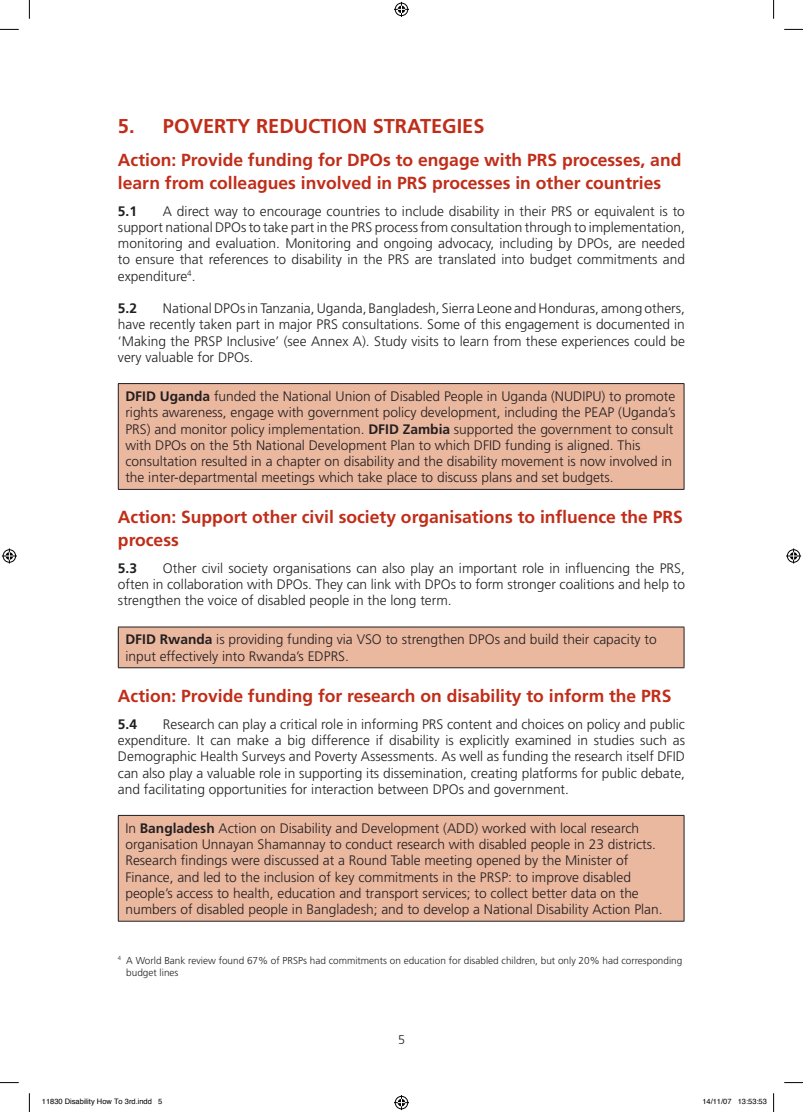
<style>
.page{position:relative;width:803px;height:1112px;background:#fff}
.page>*{position:absolute;margin:0;border:0;box-sizing:border-box;transform-origin:0 0}
.t1{font:700 20px "Frutiger LT Std";color:#c02d19}
.t2{font:700 17.5px/22.5px "Frutiger LT Std";color:#c02d19}
.t3{font:300 13.75px/16.2px "Frutiger LT Std";color:#231f20;text-align:justify}
.t4{font:700 13.75px "Frutiger LT Std";color:#231f20}
.t5{font:300 12.5px "Frutiger LT Std";color:#231f20}
.t6{font:300 10px/12.5px "Frutiger LT Std";color:#231f20}
.t7{font:7.5px "Helvetica";color:#000}
.s1{font-weight:700}
</style>
<div class="page">
<div style="left:118px;top:383px;width:566px;height:106px;background:#eab79f"></div>
<hr style="left:118px;top:383px;width:566px;height:1px;background:#231f20">
<hr style="left:118px;top:384px;width:1px;height:105px;background:#231f20">
<hr style="left:684px;top:384px;width:1px;height:105px;background:#231f20">
<hr style="left:118px;top:489px;width:566px;height:1px;background:#231f20">
<div style="left:118px;top:627px;width:566px;height:40px;background:#eab79f"></div>
<hr style="left:118px;top:626px;width:566px;height:1px;background:#231f20">
<hr style="left:118px;top:627px;width:1px;height:40px;background:#231f20">
<hr style="left:684px;top:627px;width:1px;height:40px;background:#231f20">
<hr style="left:118px;top:667px;width:566px;height:1px;background:#231f20">
<div style="left:118px;top:815px;width:566px;height:106px;background:#eab79f"></div>
<hr style="left:118px;top:814px;width:566px;height:1px;background:#231f20">
<hr style="left:118px;top:815px;width:1px;height:105px;background:#231f20">
<hr style="left:684px;top:815px;width:1px;height:105px;background:#231f20">
<hr style="left:118px;top:920px;width:566px;height:1px;background:#231f20">
<svg style="left:0;top:29px;width:19px;height:1px"></svg>
<svg style="left:784px;top:29px;width:19px;height:1px"></svg>
<svg style="left:0;top:1082px;width:19px;height:1px"></svg>
<svg style="left:784px;top:1082px;width:19px;height:1px"></svg>
<svg style="left:29px;top:0;width:1px;height:19px"></svg>
<svg style="left:29px;top:1093px;width:1px;height:18px"></svg>
<svg style="left:773px;top:0;width:1px;height:19px"></svg>
<svg style="left:773px;top:1093px;width:1px;height:18px"></svg>
<svg style="left:394px;top:2px;width:15px;height:15px"></svg>
<svg style="left:394px;top:1095px;width:15px;height:14px"></svg>
<svg style="left:2px;top:548px;width:15px;height:15px"></svg>
<svg style="left:786px;top:548px;width:15px;height:15px"></svg>
<h1 class="t1" style="left:118px;top:114px;width:151px">5. Poverty Red</h1>
<h1 class="t1" style="left:294px;top:114px;width:27px">uction</h1>
<h1 class="t1" style="left:373px;top:114px;width:59px">St rategies</h1>
<p class="t2" style="left:118px;top:149px;width:565px">Action: Provide funding for DPOs to engage with PRS processes, and learn from colleagues involved in PRS processes in other countries</p>
<p class="t4" style="left:118px;top:203px;width:21px">5.1</p>
<p class="t3" style="left:118px;top:203px;width:568px;text-indent:45px">A direct way to encourage countries to include disability in their PRS or equivalent is to support national DPOs to take part in the PRS process from consultation through to implementation, monitoring and evaluation. Monitoring and ongoing advocacy, including by DPOs, are needed to ensure that references to disability in the PRS are translated into budget commitments and expenditure<sup>4</sup>.</p>
<p class="t4" style="left:118px;top:300px;width:21px">5.2</p>
<p class="t3" style="left:118px;top:300px;width:568px;text-indent:45px">National DPOs in Tanzania, Uganda, Bangladesh, Sierra Leone and Honduras, among others, have recently taken part in major PRS consultations. Some of this engagement is documented in ‘Making the PRSP Inclusive’ (see Annex A). Study visits to learn from these experiences could be very valuable for DPOs.</p>
<p class="t3" style="left:125px;top:388px;width:552px;text-align:left"><span class="s1">DFID Uganda</span> funded the National Union of Disabled People in Uganda (NUDIPU) to promote rights awareness, engage with government policy development, including the PEAP (Uganda’s PRS) and monitor policy implementation. <span class="s1">DFID Zambia</span> supported the government to consult with DPOs on the 5th National Development Plan to which DFID funding is aligned. This consultation resulted in a chapter on disability and the disability movement is now involved in the inter-departmental meetings which take place to discuss plans and set budgets.</p>
<p class="t2" style="left:118px;top:506px;width:566px">Action: Support other civil society organisations to influence the PRS process</p>
<p class="t4" style="left:118px;top:560px;width:21px">5.3</p>
<p class="t3" style="left:118px;top:560px;width:568px;text-indent:45px">Other civil society organisations can also play an important role in influencing the PRS, often in collaboration with DPOs. They can link with DPOs to form stronger coalitions and help to strengthen the voice of disabled people in the long term.</p>
<p class="t3" style="left:125px;top:631px;width:533px"><span class="s1">DFID Rwanda</span> is providing funding via VSO to strengthen DPOs and build their capacity to input effectively into Rwanda’s EDPRS.</p>
<p class="t2" style="left:118px;top:684px;width:555px">Action: Provide funding for research on disability to inform the PRS</p>
<p class="t4" style="left:118px;top:715px;width:21px">5.4</p>
<p class="t3" style="left:118px;top:716px;width:568px;text-indent:45px">Research can play a critical role in informing PRS content and choices on policy and public expenditure. It can make a big difference if disability is explicitly examined in studies such as Demographic Health Surveys and Poverty Assessments. As well as funding the research itself DFID can also play a valuable role in supporting its dissemination, creating platforms for public debate, and facilitating opportunities for interaction between DPOs and government.</p>
<p class="t3" style="left:125px;top:819px;width:539px;text-align:left">In <span class="s1">Bangladesh</span> Action on Disability and Development (ADD) worked with local research organisation Unnayan Shamannay to conduct research with disabled people in 23 districts.<br>Research findings were discussed at a Round Table meeting opened by the Minister of Finance, and led to the inclusion of key commitments in the PRSP: to improve disabled people’s access to health, education and transport services; to collect better data on the numbers of disabled people in Bangladesh; and to develop a National Disability Action Plan.</p>
<p class="t6" style="left:126px;top:953px;width:558px;text-indent:-8px"><sup>4</sup> A World Bank review found 67% of PRSPs had commitments on education for disabled children, but only 20% had corresponding budget lines</p>
<p class="t5" style="left:398px;top:1032px;width:8px">5</p>
<p class="t7" style="left:42px;top:1095px;width:122px">11830 Disability How To 3rd.indd 5</p>
<p class="t7" style="left:702px;top:1095px;width:66px">14/11/07 13:53:53</p>
</div>
